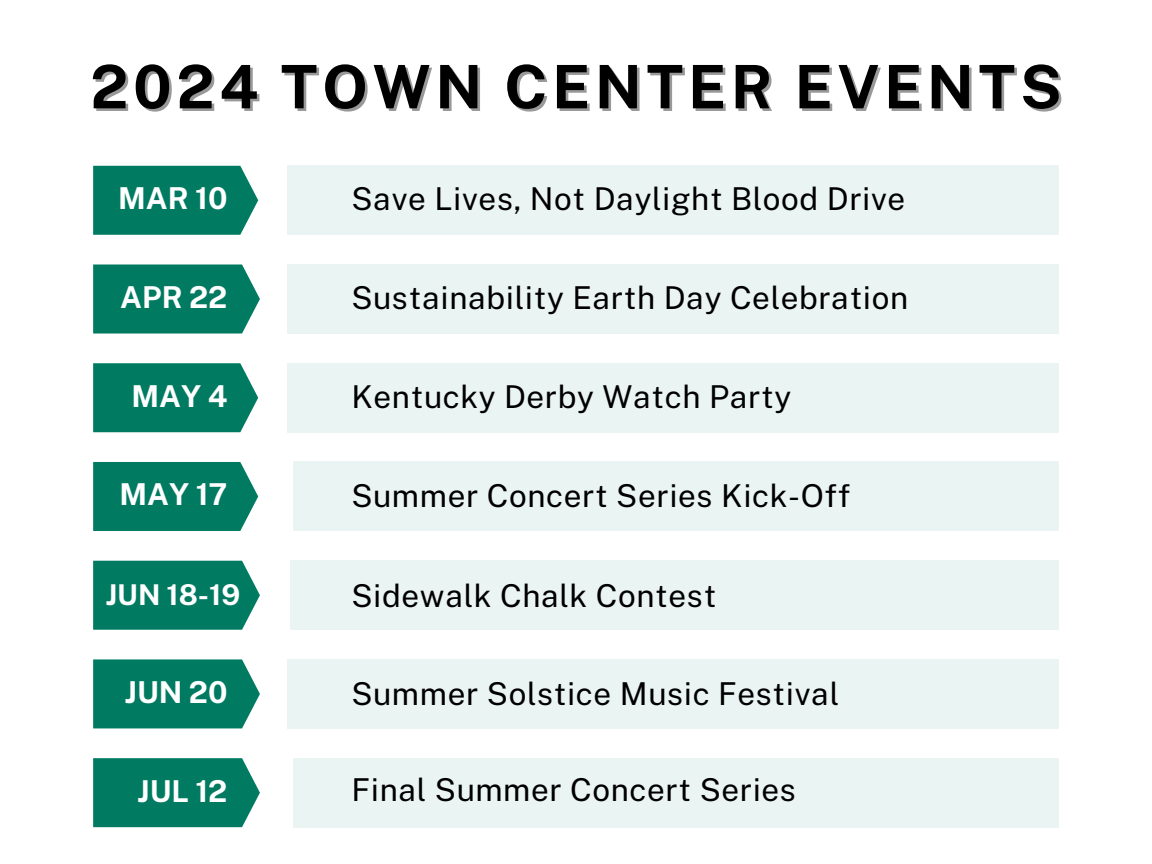
<style>
.page{position:relative;width:1152px;height:864px;background:#fff}
.page>*{position:absolute;margin:0;border:0;box-sizing:border-box;transform-origin:0 0}
.t1{font:700 60px "Public Sans";letter-spacing:.08em;color:#000}
.t2{font:31.5px "Public Sans";letter-spacing:.02em;color:#000}
.t3{font:700 30.15px "Public Sans";color:#fff}
.t4{font:700 28.65px "Public Sans";color:#fff}
</style>
<div class="page">
<div style="left:287px;top:166px;width:772px;height:69px;background:#eaf4f2"></div>
<svg style="left:93px;top:166px;width:165px;height:69px;background:#0e826a"></svg>
<div style="left:287px;top:265px;width:772px;height:69px;background:#eaf4f2"></div>
<svg style="left:93px;top:265px;width:167px;height:69px;background:#0f836b"></svg>
<div style="left:293px;top:462px;width:766px;height:69px;background:#eaf4f2"></div>
<div style="left:93px;top:462px;width:165px;height:69px;background:#007b62"></div>
<div style="left:290px;top:561px;width:769px;height:69px;background:#eaf4f2"></div>
<svg style="left:93px;top:561px;width:167px;height:69px;background:#0e826b"></svg>
<div style="left:287px;top:659px;width:772px;height:69px;background:#eaf4f2"></div>
<svg style="left:93px;top:659px;width:167px;height:69px;background:#0f826b"></svg>
<div style="left:293px;top:758px;width:766px;height:69px;background:#eaf4f2"></div>
<svg style="left:93px;top:758px;width:167px;height:69px;background:#0e826a"></svg>
<div style="left:287px;top:363px;width:772px;height:69px;background:#eaf4f2"></div>
<svg style="left:93px;top:363px;width:165px;height:69px;background:#0e826a"></svg>
<h2 class="t1" style="left:90px;top:51px;width:973px">2024 TOWN CENTER EVENTS</h2>
<h1 class="t3" style="left:118px;top:181px;width:111px">MAR 10</h1>
<h2 class="t2" style="left:351px;top:180px;width:555px">Save Lives, Not Daylight Blood Drive</h2>
<p class="t3" style="left:120px;top:279px;width:109px">APR 22</p>
<h2 class="t2" style="left:351px;top:279px;width:558px">Sustainability Earth Day Celebration</h2>
<h2 class="t3" style="left:132px;top:378px;width:97px">MAY 4</h2>
<p class="t2" style="left:351px;top:378px;width:441px">Kentucky Derby Watch Party</p>
<p class="t3" style="left:120px;top:477px;width:109px">MAY 17</p>
<h2 class="t2" style="left:351px;top:477px;width:501px">Summer Concert Series Kick-Off</h2>
<p class="t4" style="left:106px;top:578px;width:136px">JUN 18-19</p>
<p class="t2" style="left:351px;top:577px;width:366px">Sidewalk Chalk Contest</p>
<p class="t3" style="left:125px;top:674px;width:104px">JUN 20</p>
<h2 class="t2" style="left:351px;top:675px;width:489px">Summer Solstice Music Festival</h2>
<p class="t3" style="left:138px;top:773px;width:91px">JUL 12</p>
<h2 class="t2" style="left:351px;top:771px;width:446px">Final Summer Concert Series</h2>
</div>
